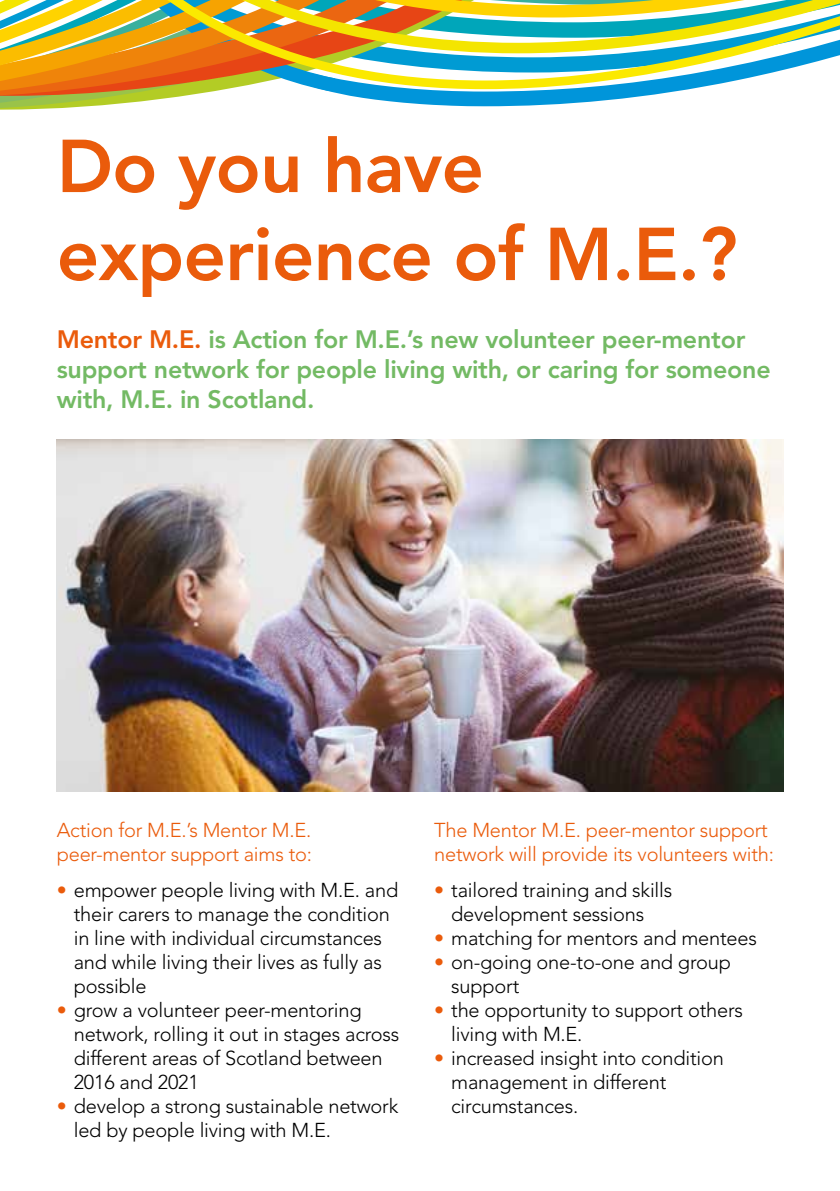
<style>
.page{position:relative;width:840px;height:1191px;background:#fff}
.page>*{position:absolute;margin:0;border:0;box-sizing:border-box;transform-origin:0 0}
.t1{font:800 74px/88px "Avenir LT Pro";letter-spacing:-.01em;color:#ea5b0b}
.t2{font:800 25px/30px "Avenir LT Pro";letter-spacing:-.01em;color:#73ba64}
.t3{font:300 20px/24px "Avenir LT Pro";letter-spacing:-.01em;color:#000}
.t4{font:300 20px/24px "Avenir LT Pro";letter-spacing:-.01em;color:#ea5b0b}
.s1{color:#ea5b0b}
</style>
<div class="page">
<img style="left:57px;top:439px;width:725px;height:352px">
<svg style="left:0;top:0;width:839px;height:110px"></svg>
<h1 class="t1" style="left:57px;top:123px;width:682px">Do you have experience of M.E.?</h1>
<p class="t2" style="left:57px;top:324px;width:715px"><span class="s1">Mentor M.E.</span> is Action for M.E.’s new volunteer peer-mentor support network for people living with, or caring for someone with, M.E. in Scotland.</p>
<p class="t4" style="left:57px;top:818px;width:257px">Action for M.E.’s Mentor M.E. peer-mentor support aims to:</p>
<p class="t3" style="left:74px;top:878px;width:326px;text-indent:-17px"><span class="s1">•</span> empower people living with M.E. and their carers to manage the condition in line with individual circumstances and while living their lives as fully as possible</p>
<p class="t3" style="left:74px;top:998px;width:327px;text-indent:-17px"><span class="s1">•</span> grow a volunteer peer-mentoring network, rolling it out in stages across different areas of Scotland between<br>2016 and 2021</p>
<p class="t3" style="left:74px;top:1094px;width:326px;text-indent:-17px"><span class="s1">•</span> develop a strong sustainable network led by people living with M.E.</p>
<p class="t4" style="left:434px;top:818px;width:341px">The Mentor M.E. peer-mentor support network will provide its volunteers with:</p>
<p class="t3" style="left:434px;top:878px;width:239px;text-align:center"><span class="s1">•</span> tailored training and skills development sessions</p>
<p class="t3" style="left:434px;top:926px;width:324px"><span class="s1">•</span> matching for mentors and mentees</p>
<p class="t3" style="left:451px;top:950px;width:281px;text-indent:-17px"><span class="s1">•</span> on-going one-to-one and group support</p>
<p class="t3" style="left:451px;top:998px;width:293px;text-indent:-17px"><span class="s1">•</span> the opportunity to support others living with M.E.</p>
<p class="t3" style="left:451px;top:1046px;width:274px;text-indent:-17px"><span class="s1">•</span> increased insight into condition management in different circumstances.</p>
</div>
